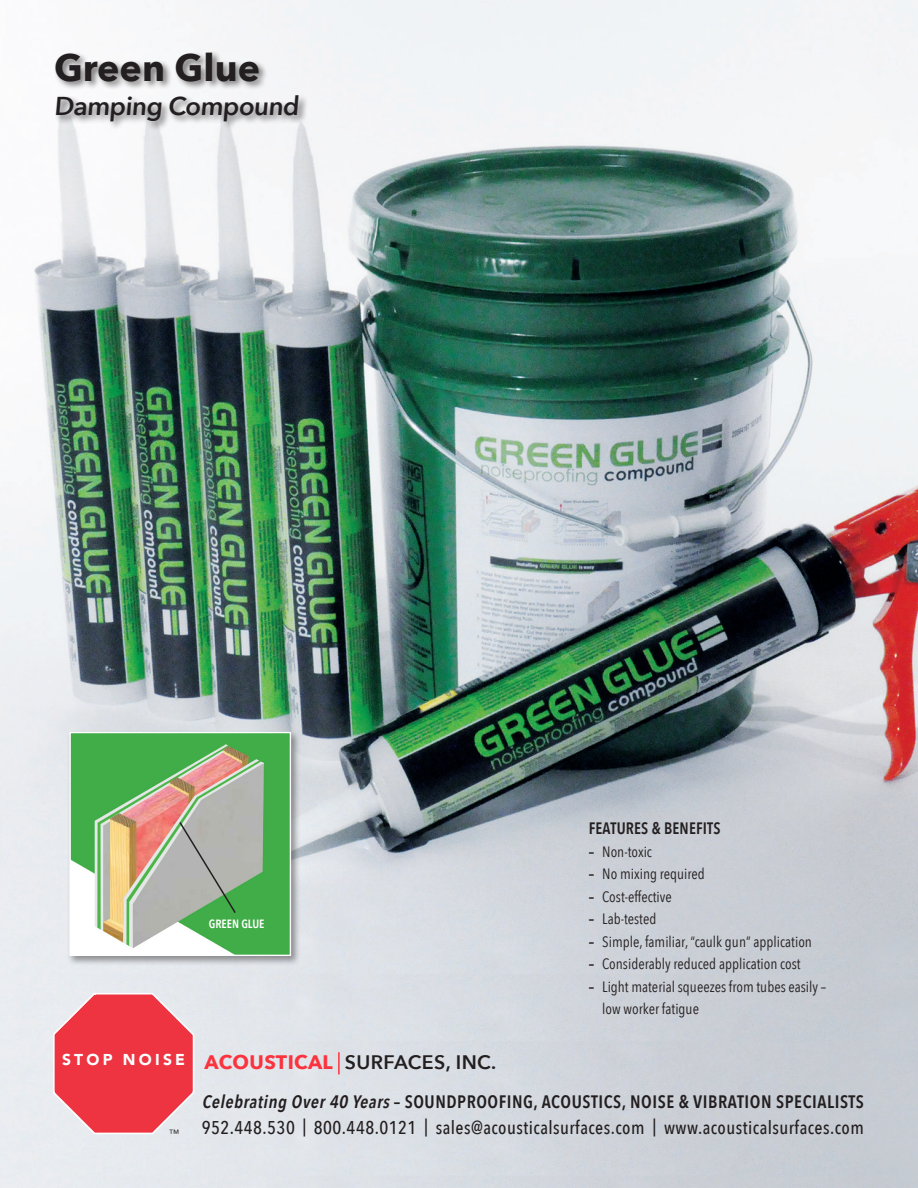
<style>
.page{position:relative;width:918px;height:1188px;background:#fff}
.page>*{position:absolute;margin:0;border:0;box-sizing:border-box;transform-origin:0 0}
.t1{font:700 37.5px "Avenir Next";color:#231f20}
.t2{font:600 25.8px "Avenir Next";color:#231f20}
.t3{font:600 19.5px "Avenir Next";letter-spacing:.02em;color:#231f20}
.t4{font:500 18.45px "Avenir Next Condensed";letter-spacing:.025em;color:#231f20}
.t5{font:600 18px "Avenir Next Condensed";letter-spacing:.03em;color:#231f20}
.t6{font:600 16.5px "Avenir Next Condensed";letter-spacing:.01em;color:#231f20;scale:.96 1}
.t7{font:900 15.6px "Avenir";letter-spacing:.21em;color:#fff}
.t8{font:15px/22.5px "Avenir Next Condensed";color:#231f20}
.t9{font:600 12px "Avenir Next Condensed";color:#fff}
.t10{font:10.5px "Avenir";color:#231f20}
.s1{font-weight:600}
.s2{font-weight:700;color:#fb333e}
.s3{font-style:italic}
.s4{font-family:"Avenir";font-size:18px}
</style>
<div class="page">
<img style="left:0;top:0;width:918px;height:1188px">
<div style="left:54px;top:51px;width:255px;height:81px;background:#231f20;opacity:.6"></div>
<hr style="left:338px;top:1052px;width:2px;height:22px;background:#fb333e">
<div style="left:67px;top:730px;width:234px;height:236px;background:#231f20;opacity:.45"></div>
<img style="left:71px;top:734px;width:218px;height:220px">
<div style="left:69px;top:732px;width:222px;height:224px;border:1px solid #fff"></div>
<svg style="left:53px;top:993px;width:141px;height:141px;background:#ed5965"></svg>
<svg style="left:178px;top:820px;width:59px;height:95px;background:#a2afa0"></svg>
<p class="t1" style="left:54px;top:35px;width:208px">Green Glue</p>
<p class="t2" style="left:54px;top:84px;width:250px">Damping Compound</p>
<p class="t9" style="left:209px;top:913px;width:57px">GREEN GLUE</p>
<p class="t6" style="left:589px;top:814px;width:139px">FEATURES &amp; BENEFITS</p>
<p class="t8" style="left:589px;top:840px;width:65px"><span class="s1">–</span> Non-toxic</p>
<p class="t8" style="left:589px;top:862px;width:118px"><span class="s1">–</span> No mixing required</p>
<p class="t8" style="left:589px;top:885px;width:85px"><span class="s1">–</span> Cost-effective</p>
<p class="t8" style="left:589px;top:907px;width:69px"><span class="s1">–</span> Lab-tested</p>
<p class="t8" style="left:589px;top:930px;width:225px"><span class="s1">–</span> Simple, familiar, “caulk gun” application</p>
<p class="t8" style="left:589px;top:952px;width:213px"><span class="s1">–</span> Considerably reduced application cost</p>
<p class="t8" style="left:602px;top:975px;width:226px;text-indent:-14px"><span class="s1">–</span> Light material squeezes from tubes easily – low worker fatigue</p>
<p class="t7" style="left:62px;top:1047px;width:125px">STOP NOISE</p>
<p class="t3" style="left:205px;top:1046px;width:293px"><span class="s2">ACOUSTICAL</span> SURFACES, INC.</p>
<p class="t5" style="left:202px;top:1087px;width:664px"><span class="s3">Celebrating Over40 Years</span>– SOUNDPROOFING, ACOUSTICS, NOISE &amp; VIBRATION SPECIALISTS</p>
<p class="t10" style="left:169px;top:1127px;width:12px">™</p>
<p class="t4" style="left:202px;top:1116px;width:664px">952.448.530<span class="s4">︱</span>800.448.0121<span class="s4">︱</span>sales@acousticalsurfaces.com<span class="s4">︱</span>www.acousticalsurfaces.com</p>
</div>
